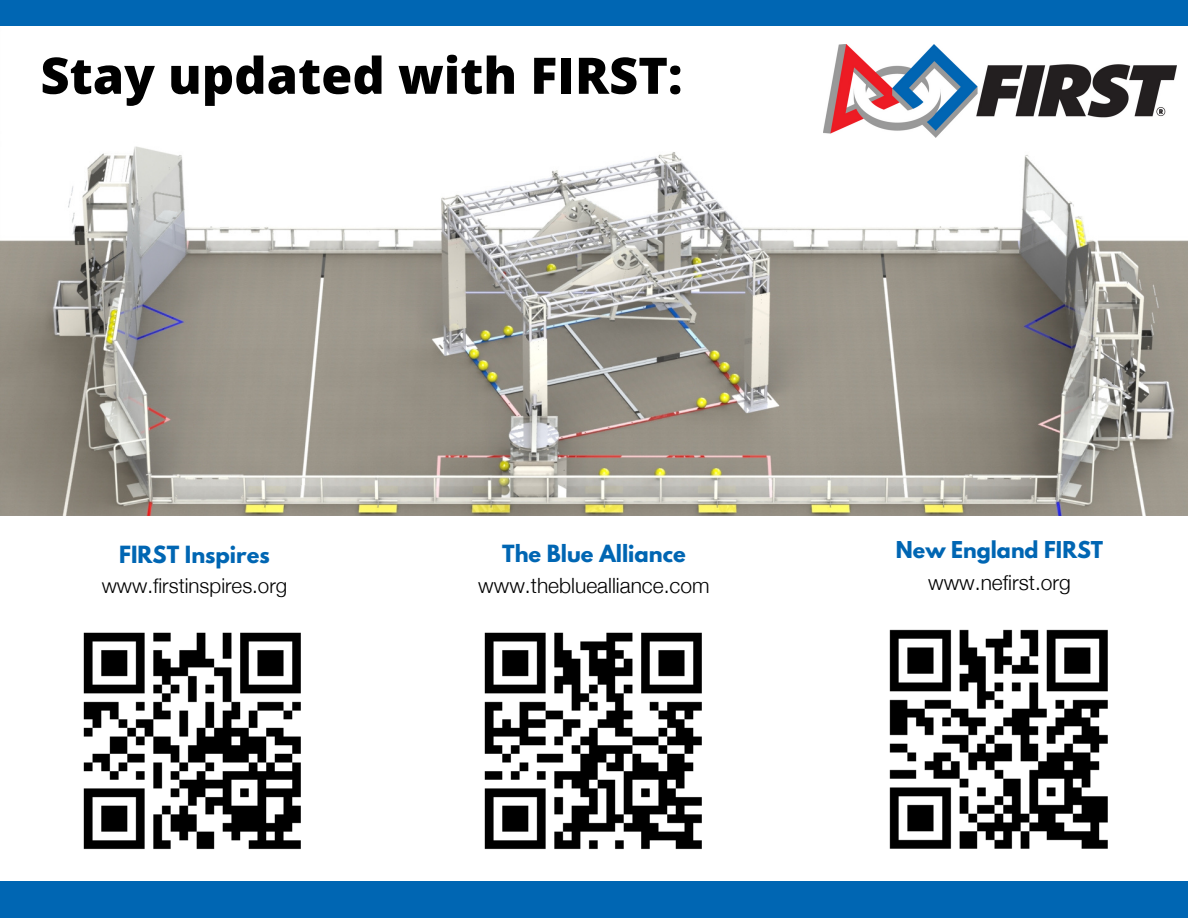
<style>
.page{position:relative;width:1188px;height:918px;background:#fff}
.page>*{position:absolute;margin:0;border:0;box-sizing:border-box;transform-origin:0 0}
.t1{font:800 50.4px "Open Sans";color:#000}
.t2{font:21px "font 0000000025 fbb 7 e 6";color:#000}
.t3{font:700 21px "League Spartan";color:#0066b3}
.t4{font:20.55px "font 0000000025 fbb 7 e 6";color:#000}
.t5{font:700 20.55px "League Spartan";color:#0066b3}
</style>
<div class="page">
<div style="left:0;top:881px;width:1188px;height:37px;background:#0066b3"></div>
<img style="left:0;top:25px;width:1188px;height:490px">
<img style="left:823px;top:45px;width:353px;height:92px">
<div style="left:0;top:0;width:1188px;height:25px;background:#0066b3"></div>
<img style="left:889px;top:629px;width:219px;height:220px">
<img style="left:484px;top:632px;width:218px;height:218px">
<img style="left:83px;top:632px;width:218px;height:218px">
<h1 class="t1" style="left:40px;top:40px;width:644px">Stay updated with FIRST:</h1>
<p class="t3" style="left:119px;top:544px;width:152px">FIRST Inspires</p>
<p class="t4" style="left:102px;top:573px;width:187px">www.firstinspires.org</p>
<p class="t3" style="left:502px;top:543px;width:185px">The Blue Alliance</p>
<p class="t2" style="left:478px;top:573px;width:233px">www.thebluealliance.com</p>
<p class="t5" style="left:896px;top:540px;width:209px">New England FIRST</p>
<p class="t2" style="left:928px;top:569px;width:144px">www.nefirst.org</p>
</div>
